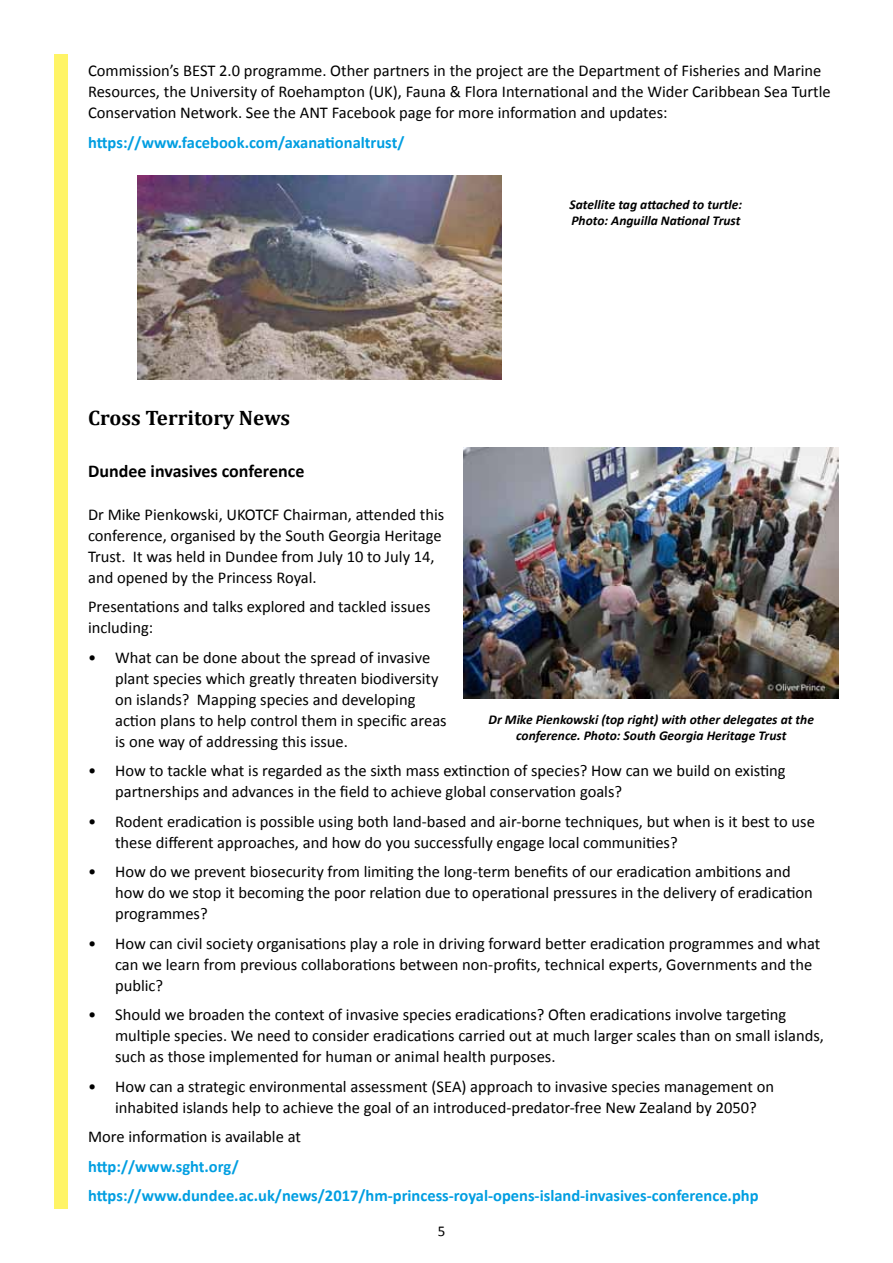
<style>
.page{position:relative;width:893px;height:1263px;background:#fff}
.page>*{position:absolute;margin:0;border:0;box-sizing:border-box;transform-origin:0 0}
.t1{font:700 21px "Cambria";color:#000}
.t2{font:700 18px "Calibri";color:#000}
.t3{font:16.5px/21px "Calibri";color:#000}
.t4{font:700 16.5px/29.5px "Calibri";color:#009ee1}
.t5{font:15px "Calibri";color:#000}
.t6{font:italic 700 13.5px/16.2px "Calibri";color:#000}
</style>
<div class="page">
<div style="left:54px;top:54px;width:13px;height:1155px;background:#fff466"></div>
<img style="left:464px;top:448px;width:375px;height:250px">
<img style="left:138px;top:175px;width:364px;height:205px">
<p class="t3" style="left:88px;top:61px;width:744px">Commission’s BEST 2.0 programme. Other partners in the project are the Department of Fisheries and Marine<br>Resources, the University of Roehampton (UK), Fauna &amp; Flora International and the Wider Caribbean Sea Turtle<br>Conservation Network. See the ANT Facebook page for more information and updates:</p>
<p class="t4" style="left:88px;top:127px;width:318px">https://www.facebook.com/axanationaltrust/</p>
<p class="t6" style="left:570px;top:196px;width:174px">Satellite tag attached to turtle:<br>Photo: Anguilla National Trust</p>
<p class="t1" style="left:88px;top:411px;width:204px">Cross Territory News</p>
<p class="t2" style="left:88px;top:459px;width:218px">Dundee invasives conference</p>
<p class="t3" style="left:88px;top:504px;width:358px">Dr Mike Pienkowski, UKOTCF Chairman, attended this conference, organised by the South Georgia Heritage Trust. It was held in Dundee from July 10 to July 14, and opened by the Princess Royal.</p>
<p class="t3" style="left:88px;top:596px;width:344px">Presentations and talks explored and tackled issues including:</p>
<p class="t3" style="left:115px;top:647px;width:333px;text-indent:-27px">• What can be done about the spread of invasive plant species which greatly threaten biodiversity on islands? Mapping species and developing action plans to help control them in specific areas is one way of addressing this issue.</p>
<p class="t3" style="left:115px;top:760px;width:672px;text-indent:-27px">• How to tackle what is regarded as the sixth mass extinction of species? How can we build on existing partnerships and advances in the field to achieve global conservation goals?</p>
<p class="t3" style="left:115px;top:811px;width:701px;text-indent:-27px">• Rodent eradication is possible using both land-based and air-borne techniques, but when is it best to use these different approaches, and how do you successfully engage local communities?</p>
<p class="t3" style="left:115px;top:861px;width:699px;text-indent:-27px">• How do we prevent biosecurity from limiting the long-term benefits of our eradication ambitions and how do we stop it becoming the poor relation due to operational pressures in the delivery of eradication programmes?</p>
<p class="t3" style="left:115px;top:933px;width:707px;text-indent:-27px">• How can civil society organisations play a role in driving forward better eradication programmes and what can we learn from previous collaborations between non-profits, technical experts, Governments and the public?</p>
<p class="t3" style="left:115px;top:1004px;width:710px;text-indent:-27px">• Should we broaden the context of invasive species eradications? Often eradications involve targeting multiple species. We need to consider eradications carried out at much larger scales than on small islands, such as those implemented for human or animal health purposes.</p>
<p class="t3" style="left:88px;top:1076px;width:687px;text-align:center">• How can a strategic environmental assessment (SEA) approach to invasive species management on inhabited islands help to achieve the goal of an introduced-predator-free New Zealand by 2050?</p>
<p class="t3" style="left:88px;top:1126px;width:214px">More information is available at</p>
<p class="t4" style="left:88px;top:1151px;width:672px">http://www.sght.org/ https://www.dundee.ac.uk/news/2017/hm-princess-royal-opens-island-invasives-conference.php</p>
<p class="t6" style="left:489px;top:711px;width:327px;text-align:center">Dr Mike Pienkowski (top right) with other delegates at the conference. Photo: South Georgia Heritage Trust</p>
<p class="t5" style="left:438px;top:1225px;width:9px">5</p>
</div>
